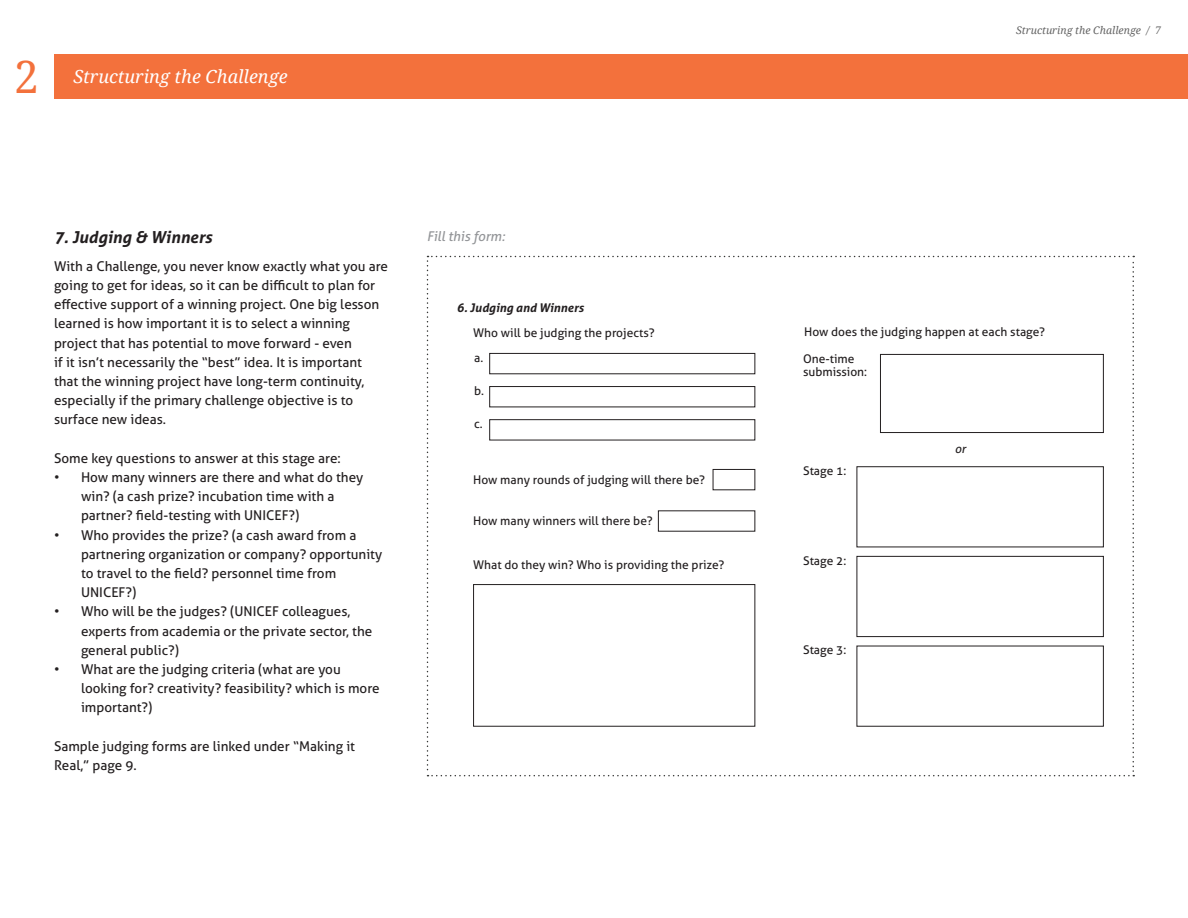
<style>
.page{position:relative;width:1188px;height:918px;background:#fff}
.page>*{position:absolute;margin:0;border:0;box-sizing:border-box;transform-origin:0 0}
.t1{font:44.25px "Droid Serif";color:#f3713c}
.t2{font:italic 18px "Droid Serif";color:#fff}
.t3{font:italic 700 16.5px "Aller";color:#231f20}
.t4{font:13.5px/19.2px "Aller";color:#231f20}
.t5{font:italic 13.5px "Aller";color:#939598}
.t6{font:12px/13.2px "Aller";color:#231f20}
.t7{font:italic 700 12px "Aller";color:#231f20}
.t8{font:italic 12px "Aller";color:#231f20}
.t9{font:italic 10.5px "Droid Serif";color:#646464}
</style>
<div class="page">
<svg style="left:427px;top:256px;width:707px;height:520px"></svg>
<div style="left:54px;top:54px;width:1134px;height:45px;background:#f3713c"></div>
<h1 class="t1" style="left:15px;top:52px;width:26px">2</h1>
<h2 class="t2" style="left:74px;top:67px;width:216px">Structuring the Challenge</h2>
<p class="t9" style="left:1016px;top:24px;width:146px">Structuring the Challenge / 7</p>
<p class="t3" style="left:54px;top:227px;width:160px">7. Judging &amp; Winners</p>
<p class="t4" style="left:54px;top:256px;width:336px">With a Challenge, you never know exactly what you are going to get for ideas, so it can be difficult to plan for effective support of a winning project. One big lesson learned is how important it is to select a winning project that has potential to move forward - even<br>if it isn’t necessarily the “best” idea. It is important that the winning project have long-term continuity, especially if the primary challenge objective is to surface new ideas.</p>
<p class="t4" style="left:54px;top:448px;width:288px">Some key questions to answer at this stage are:</p>
<p class="t4" style="left:81px;top:468px;width:284px;text-indent:-27px">• How many winners are there and what do they win? (a cash prize? incubation time with a partner? field-testing with UNICEF?)</p>
<p class="t4" style="left:81px;top:525px;width:303px;text-indent:-27px">• Who provides the prize? (a cash award from a partnering organization or company? opportunity to travel to the field? personnel time from UNICEF?)</p>
<p class="t4" style="left:81px;top:602px;width:293px;text-indent:-27px">• Who will be the judges? (UNICEF colleagues, experts from academia or the private sector, the general public?)</p>
<p class="t4" style="left:81px;top:660px;width:300px;text-indent:-27px">• What are the judging criteria (what are you looking for? creativity? feasibility? which is more important?)</p>
<p class="t4" style="left:54px;top:736px;width:303px">Sample judging forms are linked under “Making it<br>Real,” page 9.</p>
<p class="t5" style="left:427px;top:228px;width:80px">Fill this form:</p>
<p class="t7" style="left:457px;top:300px;width:128px">6. Judging and Winners</p>
<p class="t6" style="left:473px;top:326px;width:183px">Who will be judging the projects?</p>
<p class="t6" style="left:804px;top:325px;width:242px">How does the judging happen at each stage?</p>
<p class="t6" style="left:474px;top:351px;width:11px">a.</p>
<p class="t6" style="left:474px;top:384px;width:11px">b.</p>
<p class="t6" style="left:474px;top:417px;width:10px">c.</p>
<p class="t6" style="left:473px;top:473px;width:233px">How many rounds of judging will there be?</p>
<p class="t6" style="left:473px;top:515px;width:181px">How many winners will there be?</p>
<p class="t6" style="left:473px;top:558px;width:253px">What do they win? Who is providing the prize?</p>
<p class="t6" style="left:803px;top:352px;width:65px">One-time submission:</p>
<p class="t6" style="left:803px;top:464px;width:45px">Stage 1:</p>
<p class="t6" style="left:803px;top:554px;width:45px">Stage 2:</p>
<p class="t6" style="left:803px;top:644px;width:45px">Stage 3:</p>
<p class="t8" style="left:955px;top:441px;width:13px">or</p>
</div>
